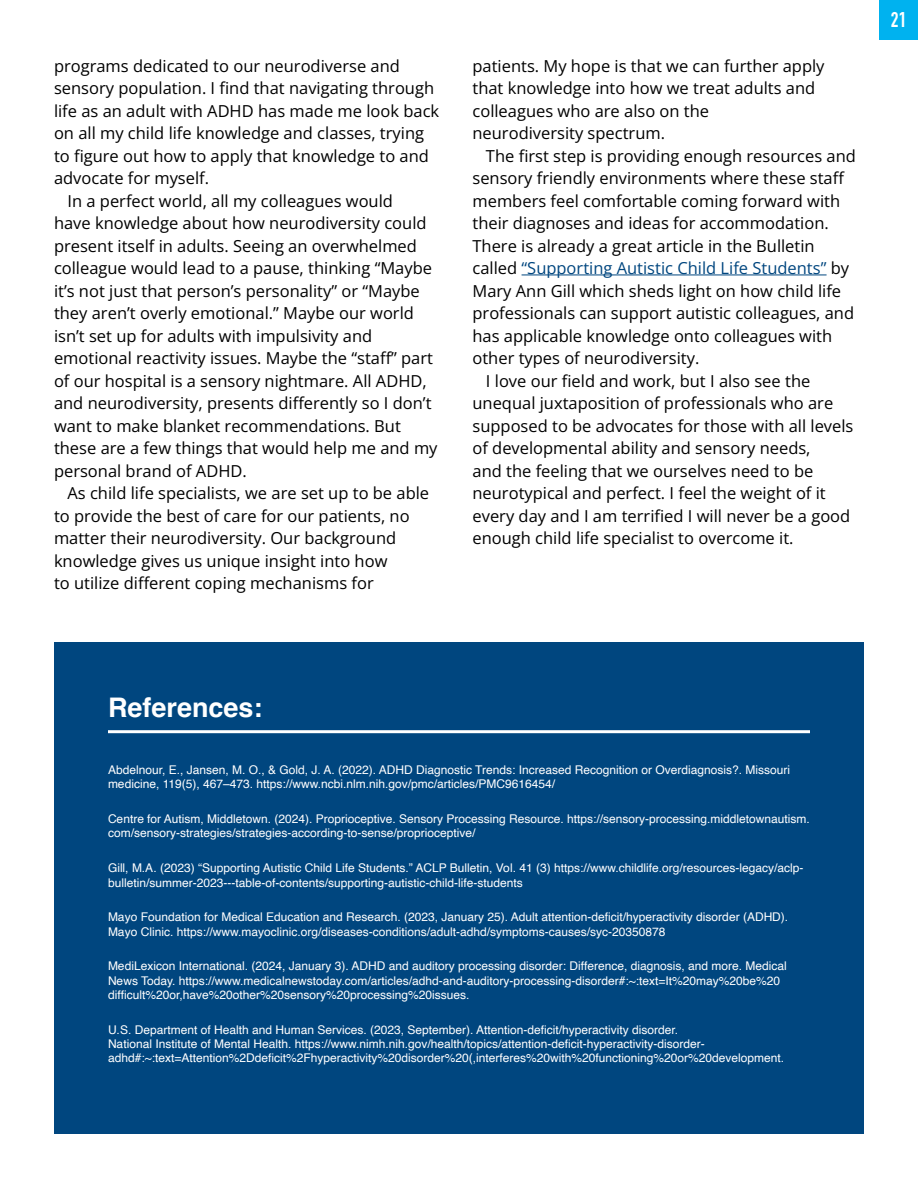
<style>
.page{position:relative;width:918px;height:1188px;background:#fff}
.page>*{position:absolute;margin:0;border:0;box-sizing:border-box;transform-origin:0 0}
.t1{font:700 27px "Helvetica";color:#fff}
.t2{font:700 21px "DIN Condensed";color:#fff}
.t3{font:16.5px/22.5px "Open Sans";color:#000}
.t4{font:16.5px "Open Sans";color:#00467f}
.t5{font:12px/14.4px "Helvetica";color:#fff}
.s1{color:#000}
</style>
<div class="page">
<div style="left:880px;top:0;width:38px;height:39px;background:#00b2ef"></div>
<hr style="left:522px;top:275px;width:305px;height:1px;background:#00467f">
<div style="left:54px;top:643px;width:810px;height:491px;background:#00467f"></div>
<hr style="left:108px;top:730px;width:702px;height:3px;background:#fff">
<p class="t3" style="left:54px;top:54px;width:347px">programs dedicated to our neurodiverse and</p>
<p class="t3" style="left:54px;top:76px;width:382px">sensory population. I find that navigating through</p>
<p class="t3" style="left:54px;top:99px;width:387px">life as an adult with ADHD has made me look back</p>
<p class="t3" style="left:54px;top:122px;width:372px">on all my child life knowledge and classes, trying</p>
<p class="t3" style="left:54px;top:144px;width:377px">to figure out how to apply that knowledge to and</p>
<p class="t3" style="left:54px;top:167px;width:157px">advocate for myself.</p>
<p class="t3" style="left:67px;top:189px;width:327px">In a perfect world, all my colleagues would</p>
<p class="t3" style="left:54px;top:212px;width:374px">have knowledge about how neurodiversity could</p>
<p class="t3" style="left:54px;top:234px;width:365px">present itself in adults. Seeing an overwhelmed</p>
<p class="t3" style="left:54px;top:257px;width:380px">colleague would lead to a pause, thinking “Maybe</p>
<p class="t3" style="left:54px;top:279px;width:367px">it’s not just that person’s personality” or “Maybe</p>
<p class="t3" style="left:54px;top:302px;width:361px">they aren’t overly emotional.” Maybe our world</p>
<p class="t3" style="left:54px;top:324px;width:320px">isn’t set up for adults with impulsivity and</p>
<p class="t3" style="left:54px;top:347px;width:381px">emotional reactivity issues. Maybe the “staff” part</p>
<p class="t3" style="left:54px;top:369px;width:374px">of our hospital is a sensory nightmare. All ADHD,</p>
<p class="t3" style="left:54px;top:392px;width:379px">and neurodiversity, presents differently so I don’t</p>
<p class="t3" style="left:54px;top:414px;width:348px">want to make blanket recommendations. But</p>
<p class="t3" style="left:54px;top:437px;width:385px">these are a few things that would help me and my</p>
<p class="t3" style="left:54px;top:459px;width:194px">personal brand of ADHD.</p>
<p class="t3" style="left:67px;top:482px;width:363px">As child life specialists, we are set up to be able</p>
<p class="t3" style="left:54px;top:504px;width:357px">to provide the best of care for our patients, no</p>
<p class="t3" style="left:54px;top:527px;width:344px">matter their neurodiversity. Our background</p>
<p class="t3" style="left:54px;top:549px;width:335px">knowledge gives us unique insight into how</p>
<p class="t3" style="left:54px;top:572px;width:321px">to utilize different coping mechanisms for</p>
<p class="t3" style="left:472px;top:54px;width:354px">patients. My hope is that we can further apply that knowledge into how we treat adults and colleagues who are also on the<br>neurodiversity spectrum.</p>
<p class="t3" style="left:486px;top:144px;width:371px">The first step is providing enough resources and</p>
<p class="t3" style="left:472px;top:167px;width:374px">sensory friendly environments where these staff</p>
<p class="t3" style="left:472px;top:189px;width:369px">members feel comfortable coming forward with</p>
<p class="t3" style="left:472px;top:212px;width:358px">their diagnoses and ideas for accommodation.</p>
<p class="t3" style="left:472px;top:234px;width:344px">There is already a great article in the Bulletin</p>
<p class="t4" style="left:472px;top:257px;width:378px"><span class="s1">called</span> “Supporting Autistic Child Life Students” <span class="s1">by</span></p>
<p class="t3" style="left:472px;top:279px;width:370px">Mary Ann Gill which sheds light on how child life</p>
<p class="t3" style="left:472px;top:302px;width:383px">professionals can support autistic colleagues, and</p>
<p class="t3" style="left:472px;top:324px;width:361px">has applicable knowledge onto colleagues with</p>
<p class="t3" style="left:472px;top:347px;width:228px">other types of neurodiversity.</p>
<p class="t3" style="left:486px;top:369px;width:326px">I love our field and work, but I also see the</p>
<p class="t3" style="left:472px;top:392px;width:362px">unequal juxtaposition of professionals who are</p>
<p class="t3" style="left:472px;top:414px;width:383px">supposed to be advocates for those with all levels</p>
<p class="t3" style="left:472px;top:437px;width:340px">of developmental ability and sensory needs,</p>
<p class="t3" style="left:472px;top:459px;width:342px">and the feeling that we ourselves need to be</p>
<p class="t3" style="left:472px;top:482px;width:355px">neurotypical and perfect. I feel the weight of it</p>
<p class="t3" style="left:472px;top:504px;width:379px">every day and I am terrified I will never be a good</p>
<p class="t3" style="left:472px;top:527px;width:323px">enough child life specialist to overcome it.</p>
<p class="t2" style="left:891px;top:6px;width:17px">21</p>
<h1 class="t1" style="left:108px;top:691px;width:156px">References:</h1>
<p class="t5" style="left:108px;top:763px;width:684px">Abdelnour, E., Jansen, M. O., &amp; Gold, J. A. (2022). ADHD Diagnostic Trends: Increased Recognition or Overdiagnosis?. Missouri medicine, 119(5), 467–473. https://www.ncbi.nlm.nih.gov/pmc/articles/PMC9616454/</p>
<p class="t5" style="left:108px;top:812px;width:703px">Centre for Autism, Middletown. (2024). Proprioceptive. Sensory Processing Resource. https://sensory-processing.middletownautism. com/sensory-strategies/strategies-according-to-sense/proprioceptive/</p>
<p class="t5" style="left:108px;top:861px;width:697px">Gill, M.A. (2023) “Supporting Autistic Child Life Students.” ACLP Bulletin, Vol. 41 (3) https://www.childlife.org/resources-legacy/aclp&shy;bulletin/summer-2023---table-of-contents/supporting-autistic-child-life-students</p>
<p class="t5" style="left:108px;top:910px;width:682px">Mayo Foundation for Medical Education and Research. (2023, January 25). Adult attention-deficit/hyperactivity disorder (ADHD).<br>Mayo Clinic. https://www.mayoclinic.org/diseases-conditions/adult-adhd/symptoms-causes/syc-20350878</p>
<p class="t5" style="left:108px;top:959px;width:680px">MediLexicon International. (2024, January 3). ADHD and auditory processing disorder: Difference, diagnosis, and more. Medical<br>News Today. https://www.medicalnewstoday.com/articles/adhd-and-auditory-processing-disorder#:~:text=It%20may%20be%20 difficult%20or,have%20other%20sensory%20processing%20issues.</p>
<p class="t5" style="left:108px;top:1023px;width:678px">U.S. Department of Health and Human Services. (2023, September). Attention-deficit/hyperactivity disorder.<br>National Institute of Mental Health. https://www.nimh.nih.gov/health/topics/attention-deficit-hyperactivity-disorder&shy;adhd#:~:text=Attention%2Ddeficit%2Fhyperactivity%20disorder%20(,interferes%20with%20functioning%20or%20development.</p>
</div>
